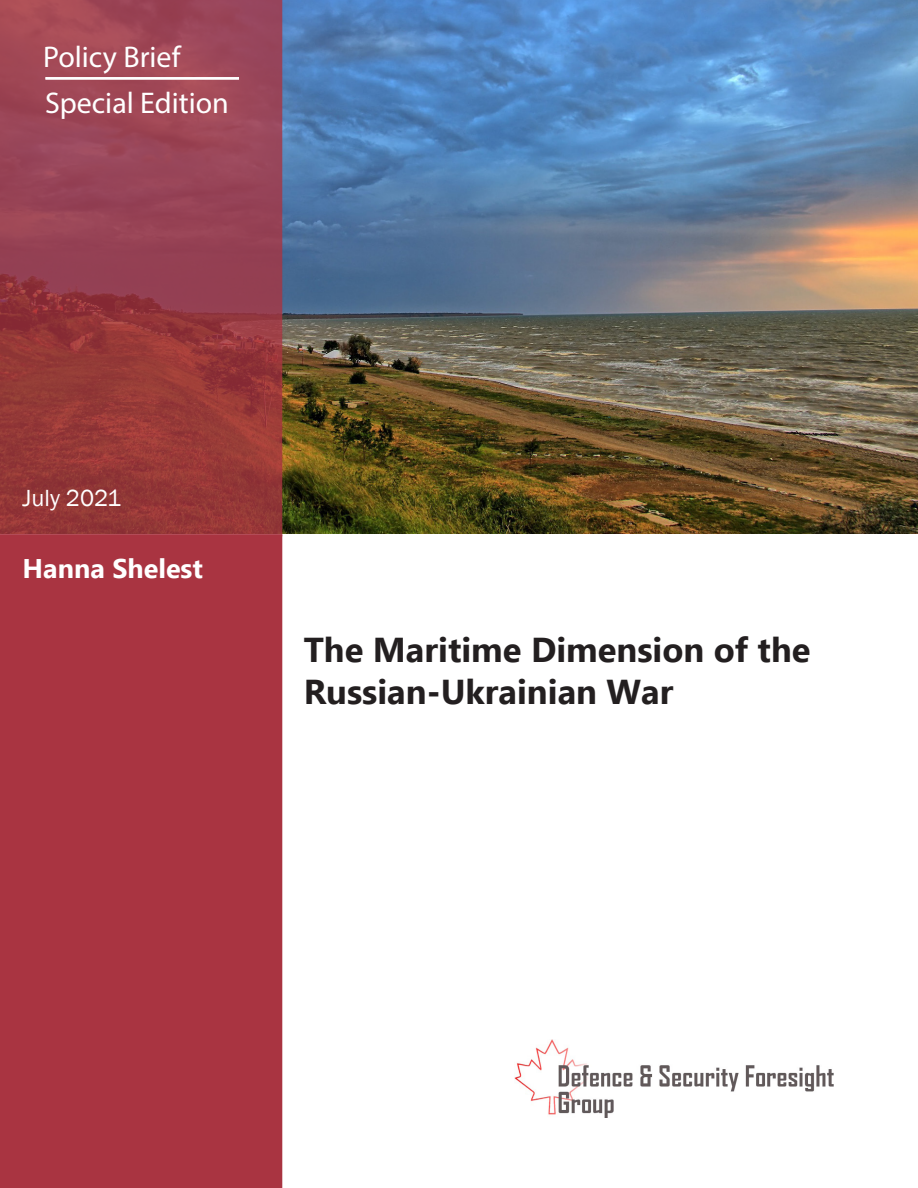
<style>
.page{position:relative;width:918px;height:1188px;background:#fff}
.page>*{position:absolute;margin:0;border:0;box-sizing:border-box;transform-origin:0 0}
.t1{font:700 34.5px/41.4px "Ebrima";color:#231f20}
.t2{font:30px "Myriad Pro";color:#fff}
.t3{font:700 27px "Ebrima";color:#fff}
.t4{font:24px "Franklin Gothic";color:#fff}
</style>
<div class="page">
<img style="left:282px;top:0;width:636px;height:533px">
<div style="left:0;top:536px;width:282px;height:652px;background:#a93441"></div>
<svg style="left:0;top:0;width:282px;height:536px;background:#983f49"></svg>
<img style="left:515px;top:1040px;width:319px;height:78px">
<hr style="left:46px;top:77px;width:193px;height:2px;background:#fff">
<p class="t2" style="left:43px;top:39px;width:139px">Policy Brief</p>
<p class="t2" style="left:45px;top:84px;width:185px">Special Edition</p>
<p class="t4" style="left:22px;top:484px;width:100px">July 2021</p>
<p class="t3" style="left:22px;top:547px;width:182px">Hanna Shelest</p>
<p class="t1" style="left:304px;top:627px;width:508px">The Maritime Dimension of the<br>Russian-Ukrainian War</p>
</div>
